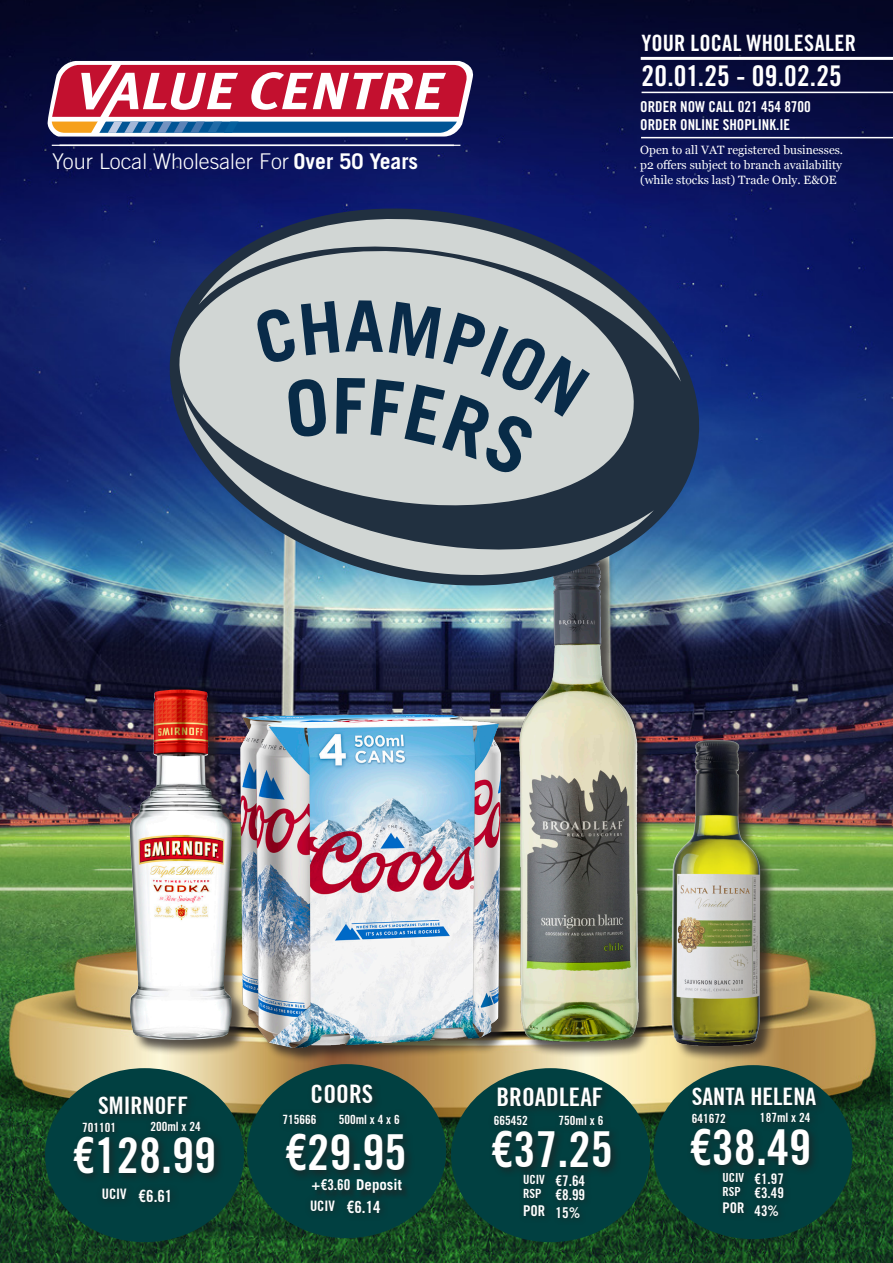
<style>
.page{position:relative;width:893px;height:1263px;background:#fff}
.page>*{position:absolute;margin:0;border:0;box-sizing:border-box;transform-origin:0 0}
.t1{font:700 condensed 49.8px "Trade Gothic No.20";color:#fff}
.DATE_COVER{font:28.5px "Trade Gothic Bold Cond Twenty";letter-spacing:.005em;color:#fff}
.t2{font:700 condensed 25.65px "Trade Gothic No.20";color:#fff}
.t3{font:700 condensed 24.15px "Trade Gothic No.20";color:#fff}
.YOUR_LOCAL_WHOLESALER{font:22.5px "Trade Gothic Bold Cond Twenty";letter-spacing:.015em;color:#fff}
.t4{font:300 21.6px "Trade Gothic";color:#fff}
.t5{font:700 condensed 16.95px "Trade Gothic No.20";color:#fff}
.t6{font:15px "Trade Gothic Bold Cond Twenty";color:#fff}
.Product_Brand_Name{font:700 14.85px "Trade Gothic";color:#fff}
.t7{font:14.85px "Trade Gothic Bold Cond Twenty";color:#fff}
.t8{font:700 condensed 14.85px "Trade Gothic No.20";color:#fff}
.t9{font:14.7px "Trade Gothic Bold Cond Twenty";color:#fff}
.t10{font:700 condensed 14.7px "Trade Gothic No.20";color:#fff}
.t11{font:700 condensed 14.55px "Trade Gothic No.20";color:#fff}
.t12{font:700 condensed 12.75px "Trade Gothic No.20";color:#fff}
.t13{font:700 condensed 12.6px "Trade Gothic No.20";color:#fff}
.t14{font:12px "Georgia";color:#fff}
.s1{font-weight:700}
.s2{font-family:"Trade Gothic Bold Cond Twenty";font-weight:400;font-stretch:normal}
.s3{font-family:"Trade Gothic Bold Cond Twenty";font-weight:400}
</style>
<div class="page">
<img style="left:0;top:0;width:893px;height:1263px">
<hr style="left:641px;top:57px;width:252px;height:3px;background:#fff">
<hr style="left:642px;top:92px;width:251px;height:1px;background:#fff">
<hr style="left:641px;top:137px;width:252px;height:1px;background:#fff">
<svg style="left:47px;top:61px;width:428px;height:76px"></svg>
<hr style="left:52px;top:145px;width:408px;height:1px;background:#fff">
<img style="left:0;top:928px;width:889px;height:203px">
<img style="left:249px;top:706px;width:253px;height:350px">
<img style="left:502px;top:594px;width:163px;height:474px">
<div style="left:130px;top:690px;width:119px;height:366px;background:#231f20;opacity:.75"></div>
<img style="left:130px;top:689px;width:102px;height:351px">
<div style="left:672px;top:741px;width:105px;height:321px;background:#231f20;opacity:.75"></div>
<img style="left:655px;top:731px;width:118px;height:327px">
<div style="left:653px;top:1065px;width:200px;height:174px;background:#014041;border-radius:50%"></div>
<div style="left:688px;top:1082px;width:137px;height:33px;background:#083839"></div>
<div style="left:687px;top:1123px;width:132px;height:53px;background:#0a3738"></div>
<div style="left:756px;top:1107px;width:62px;height:24px;background:#053b3c"></div>
<div style="left:690px;top:1111px;width:41px;height:18px;background:#07393a"></div>
<div style="left:718px;top:1167px;width:73px;height:56px;background:#053b3c"></div>
<div style="left:247px;top:1064px;width:199px;height:174px;background:#014041;border-radius:50%"></div>
<div style="left:308px;top:1080px;width:75px;height:33px;background:#093839"></div>
<div style="left:282px;top:1129px;width:133px;height:52px;background:#093738"></div>
<div style="left:333px;top:1109px;width:75px;height:24px;background:#043d3e"></div>
<div style="left:305px;top:1194px;width:84px;height:28px;background:#043c3d"></div>
<div style="left:278px;top:1109px;width:47px;height:24px;background:#043d3e"></div>
<div style="left:312px;top:1180px;width:98px;height:22px;background:#053b3c"></div>
<div style="left:45px;top:1068px;width:199px;height:174px;background:#014041;border-radius:50%"></div>
<div style="left:95px;top:1091px;width:102px;height:33px;background:#093839"></div>
<div style="left:70px;top:1132px;width:155px;height:52px;background:#083839"></div>
<div style="left:145px;top:1116px;width:64px;height:24px;background:#053b3c"></div>
<div style="left:81px;top:1120px;width:39px;height:17px;background:#07393a"></div>
<div style="left:97px;top:1183px;width:82px;height:28px;background:#033d3e"></div>
<div style="left:451px;top:1068px;width:199px;height:174px;background:#014041;border-radius:50%"></div>
<div style="left:493px;top:1083px;width:119px;height:33px;background:#0a3738"></div>
<div style="left:488px;top:1126px;width:133px;height:52px;background:#083839"></div>
<div style="left:554px;top:1109px;width:57px;height:25px;background:#053b3c"></div>
<div style="left:488px;top:1109px;width:48px;height:25px;background:#053b3c"></div>
<div style="left:518px;top:1169px;width:74px;height:57px;background:#053b3c"></div>
<svg style="left:162px;top:200px;width:545px;height:394px;background:#2f4d82"></svg>
<svg style="left:199px;top:216px;width:482px;height:166px;background:#465383"></svg>
<svg style="left:183px;top:393px;width:471px;height:185px;background:#5a7487"></svg>
<svg style="left:176px;top:247px;width:462px;height:264px;background:#8b95a1"></svg>
<div style="left:254px;top:300px;width:336px;height:177px;background:#d1d6d4"></div>
<h3 class="t4" style="left:52px;top:148px;width:367px">Your Local Wholesaler For <span class="s1">Over 50 Years</span></h3>
<p class="YOUR_LOCAL_WHOLESALER" style="left:642px;top:30px;width:216px">YOUR LOCAL WHOLESALER</p>
<p class="DATE_COVER" style="left:642px;top:59px;width:202px">20.01.25 - 09.02.25</p>
<p class="t6" style="left:640px;top:98px;width:172px">ORDER NOW CALL 021 454 8700</p>
<p class="t6" style="left:640px;top:116px;width:151px">ORDER ONLINE SHOPLINK.IE</p>
<p class="t14" style="left:640px;top:142px;width:204px">Open to all VAT registered businesses.</p>
<p class="t14" style="left:640px;top:157px;width:203px">p2 offers subject to branch availability</p>
<p class="t14" style="left:640px;top:172px;width:198px">(while stocks last) Trade Only. E&amp;OE</p>
<p class="t3" style="left:98px;top:1090px;width:91px">SMIRNOFF</p>
<p class="t1" style="left:73px;top:1125px;width:145px"><span class="s2">€</span>128.99</p>
<p class="t12" style="left:82px;top:1120px;width:36px">701101</p>
<p class="t12" style="left:150px;top:1119px;width:52px">200ml x 24</p>
<p class="t11" style="left:102px;top:1185px;width:26px">UCIV</p>
<p class="t5" style="left:139px;top:1185px;width:35px"><span class="s2">€</span>6.61</p>
<p class="t2" style="left:311px;top:1078px;width:64px">COORS</p>
<p class="t1" style="left:285px;top:1122px;width:123px"><span class="s2">€</span>29.95</p>
<p class="t12" style="left:282px;top:1112px;width:36px">715666</p>
<p class="t12" style="left:339px;top:1112px;width:63px">500ml x 4 x 6</p>
<p class="Product_Brand_Name" style="left:311px;top:1175px;width:92px"><span class="s3">+€3.60</span> Deposit</p>
<p class="t11" style="left:310px;top:1196px;width:26px">UCIV</p>
<p class="t5" style="left:347px;top:1197px;width:35px"><span class="s2">€</span>6.14</p>
<p class="t2" style="left:496px;top:1081px;width:108px">BROADLEAF</p>
<p class="t1" style="left:491px;top:1119px;width:123px"><span class="s2">€</span>37.25</p>
<p class="t12" style="left:494px;top:1113px;width:36px">665452</p>
<p class="t12" style="left:559px;top:1113px;width:46px">750ml x 6</p>
<p class="t3" style="left:692px;top:1082px;width:126px">SANTA HELENA</p>
<p class="t1" style="left:690px;top:1117px;width:123px"><span class="s2">€</span>38.49</p>
<p class="t12" style="left:692px;top:1111px;width:36px">641672</p>
<p class="t12" style="left:760px;top:1110px;width:52px">187ml x 24</p>
<p class="t12" style="left:523px;top:1171px;width:23px">UCIV</p>
<p class="t8" style="left:555px;top:1171px;width:31px"><span class="s2">€</span>7.64</p>
<p class="t12" style="left:523px;top:1186px;width:20px">RSP</p>
<p class="t7" style="left:523px;top:1201px;width:24px">POR</p>
<p class="t7" style="left:555px;top:1186px;width:31px">€8.99</p>
<p class="t7" style="left:555px;top:1204px;width:26px">15%</p>
<p class="t13" style="left:722px;top:1169px;width:23px">UCIV</p>
<p class="t10" style="left:755px;top:1169px;width:31px"><span class="s2">€</span>1.97</p>
<p class="t13" style="left:722px;top:1184px;width:20px">RSP</p>
<p class="t9" style="left:722px;top:1199px;width:24px">POR</p>
<p class="t9" style="left:755px;top:1184px;width:31px">€3.49</p>
<p class="t9" style="left:755px;top:1201px;width:26px">43%</p>
</div>
